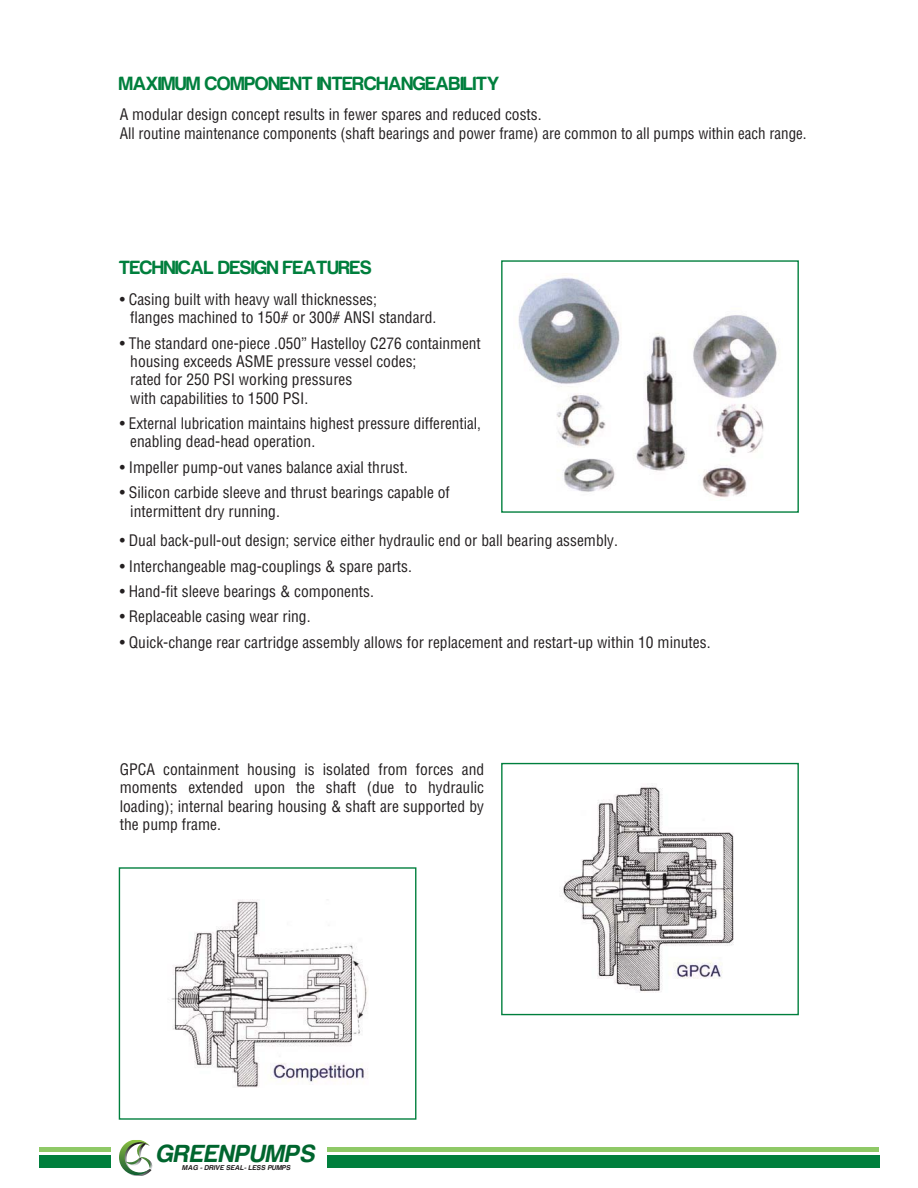
<style>
.page{position:relative;width:918px;height:1188px;background:#fff}
.page>*{position:absolute;margin:0;border:0;box-sizing:border-box;transform-origin:0 0}
.t1{font:italic 700 25.5px "Harabara";letter-spacing:.05em;color:#00652e}
.t2{font:700 19.8px "Harabara";color:#007f3d}
.t3{font:condensed 15.45px/18.3px "Helvetica";color:#231f20}
.t4{font:italic 700 7.35px "Harabara";letter-spacing:.05em;color:#231f20}
</style>
<div class="page">
<hr style="left:39px;top:1148px;width:72px;height:4px;background:#8fc967">
<div style="left:39px;top:1156px;width:72px;height:12px;background:#007f3d"></div>
<svg style="left:119px;top:1140px;width:34px;height:36px"></svg>
<hr style="left:327px;top:1148px;width:142px;height:4px;background:#8fc967">
<div style="left:327px;top:1156px;width:142px;height:12px;background:#007f3d"></div>
<hr style="left:469px;top:1148px;width:410px;height:4px;background:#8fc967">
<div style="left:469px;top:1156px;width:410px;height:12px;background:#007f3d"></div>
<svg style="left:501px;top:260px;width:298px;height:756px"></svg>
<img style="left:560px;top:783px;width:178px;height:209px">
<div style="left:119px;top:867px;width:297px;height:253px;border:1px solid #007f3d"></div>
<img style="left:168px;top:900px;width:200px;height:187px">
<p class="t2" style="left:119px;top:72px;width:382px">MAXIMUM COMPONENT INTERCHANGEABILITY</p>
<p class="t3" style="left:120px;top:107px;width:688px">A modular design concept results in fewer spares and reduced costs.<br>All routine maintenance components (shaft bearings and power frame) are common to all pumps within each range.</p>
<p class="t2" style="left:119px;top:256px;width:254px">TECHNICAL DESIGN FEATURES</p>
<p class="t3" style="left:130px;top:291px;width:308px;text-indent:-11px">• Casing built with heavy wall thicknesses;<br>flanges machined to 150# or 300# ANSI standard.</p>
<p class="t3" style="left:130px;top:335px;width:352px;text-indent:-11px">• The standard one-piece .050” Hastelloy C276 containment housing exceeds ASME pressure vessel codes;<br>rated for 250 PSI working pressures<br>with capabilities to 1500 PSI.</p>
<p class="t3" style="left:130px;top:416px;width:352px;text-indent:-11px">• External lubrication maintains highest pressure differential, enabling dead-head operation.</p>
<p class="t3" style="left:120px;top:459px;width:290px">• Impeller pump-out vanes balance axial thrust.</p>
<p class="t3" style="left:130px;top:485px;width:321px;text-indent:-11px">• Silicon carbide sleeve and thrust bearings capable of intermittent dry running.</p>
<p class="t3" style="left:120px;top:533px;width:500px">• Dual back-pull-out design; service either hydraulic end or ball bearing assembly.</p>
<p class="t3" style="left:120px;top:558px;width:294px">• Interchangeable mag-couplings &amp; spare parts.</p>
<p class="t3" style="left:120px;top:584px;width:256px">• Hand-fit sleeve bearings &amp; components.</p>
<p class="t3" style="left:120px;top:609px;width:192px">• Replaceable casing wear ring.</p>
<p class="t3" style="left:120px;top:634px;width:592px">• Quick-change rear cartridge assembly allows for replacement and restart-up within 10 minutes.</p>
<p class="t3" style="left:120px;top:761px;width:366px;text-align:justify">GPCA containment housing is isolated from forces and moments extended upon the shaft (due to hydraulic loading); internal bearing housing &amp; shaft are supported by the pump frame.</p>
<h1 class="t1" style="left:156px;top:1138px;width:160px">GREENPUMPS</h1>
<p class="t4" style="left:182px;top:1163px;width:110px">MAG - DRIVE SEAL- LESS PUMPS</p>
</div>
